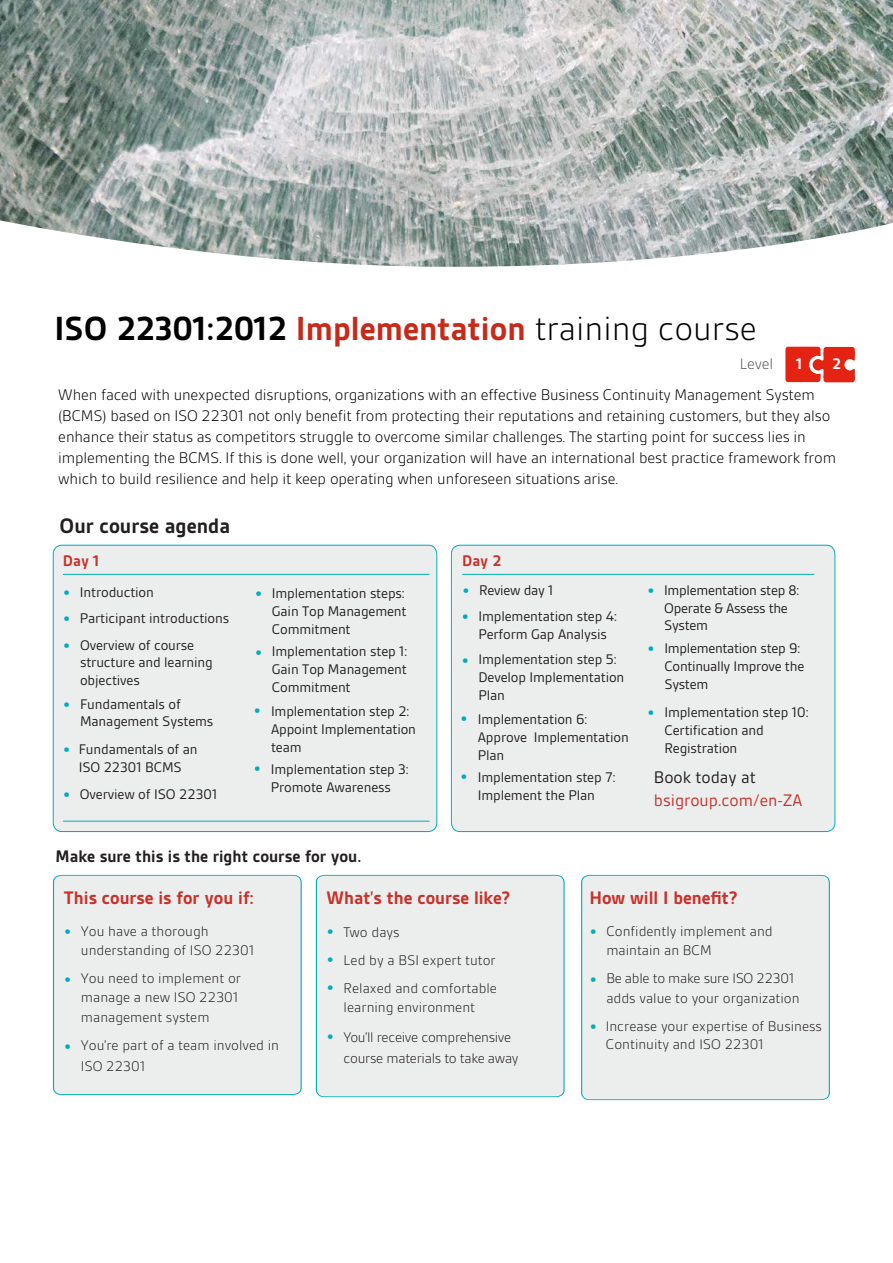
<style>
.page{position:relative;width:893px;height:1263px;background:#fff}
.page>*{position:absolute;margin:0;border:0;box-sizing:border-box;transform-origin:0 0}
.t1{font:700 36px "BSI Gesta";color:#c62a1b}
.t2{font:700 22.5px "BSI Gesta";color:#231f20}
.t3{font:700 19.5px "BSI Gesta";color:#c9312b}
.t4{font:700 18px "BSI Gesta";color:#231f20}
.t5{font:18px "BSI Gesta";color:#c9312b}
.t6{font:18px "BSI Gesta";color:#231f20}
.t7{font:300 16.5px/21px "BSI Gesta";letter-spacing:-.01em;color:#000}
.t8{font:700 16.5px "BSI Gesta";color:#c9312b}
.t9{font:300 16.5px "BSI Gesta";letter-spacing:-.01em;color:#575756}
.t10{font:700 16.5px "BSI Gesta";color:#fff}
.t11{font:15px/18px "BSI Gesta";letter-spacing:-.01em;color:#231f20}
.t12{font:300 15px/19.5px "BSI Gesta";color:#231f20}
.t13{font:300 15px/21px "BSI Gesta";letter-spacing:-.02em;color:#231f20}
.s1{color:#000}
.s2{font-weight:300;color:#000}
.s3{font-weight:700;font-size:19.5px;color:#00acbc}
</style>
<div class="page">
<img style="left:0;top:0;width:893px;height:267px">
<svg style="left:785px;top:347px;width:70px;height:35px"></svg>
<div style="left:53px;top:545px;width:384px;height:287px;background:#eceeed;border-radius:9px"></div>
<div style="left:53px;top:545px;width:384px;height:287px;border:1px solid #00acbc;border-radius:9px"></div>
<div style="left:451px;top:545px;width:384px;height:286px;background:#eceeed;border-radius:9px"></div>
<div style="left:451px;top:545px;width:384px;height:287px;border:1px solid #00acbc;border-radius:9px"></div>
<hr style="left:462px;top:574px;width:352px;height:1px;background:#00acbc">
<hr style="left:63px;top:574px;width:366px;height:1px;background:#00acbc">
<hr style="left:63px;top:821px;width:366px;height:1px;background:#00acbc">
<div style="left:53px;top:875px;width:249px;height:220px;background:#eceeed"></div>
<div style="left:316px;top:875px;width:249px;height:222px;background:#eceeed"></div>
<div style="left:581px;top:875px;width:249px;height:225px;background:#eceeed"></div>
<h1 class="t1" style="left:54px;top:310px;width:704px"><span class="s1">ISO 22301:2012</span> Implementation <span class="s2">training course</span></h1>
<p class="t9" style="left:740px;top:355px;width:35px">Level</p>
<p class="t10" style="left:796px;top:355px;width:8px">1</p>
<p class="t10" style="left:832px;top:355px;width:10px">2</p>
<p class="t7" style="left:58px;top:385px;width:779px">When faced with unexpected disruptions, organizations with an effective Business Continuity Management System (BCMS) based on ISO 22301 not only benefit from protecting their reputations and retaining customers, but they also enhance their status as competitors struggle to overcome similar challenges. The starting point for success lies in implementing the BCMS. If this is done well, your organization will have an international best practice framework from which to build resilience and help it keep operating when unforeseen situations arise.</p>
<h2 class="t2" style="left:60px;top:514px;width:172px">Our course agenda</h2>
<p class="t8" style="left:63px;top:552px;width:38px">Day 1</p>
<p class="t11" style="left:63px;top:583px;width:92px"><span class="s3">•</span> Introduction</p>
<p class="t11" style="left:63px;top:609px;width:168px"><span class="s3">•</span> Participant introductions</p>
<p class="t11" style="left:80px;top:637px;width:134px;line-height:17.2px;text-indent:-17px"><span class="s3">•</span> Overview of course structure and learning objectives</p>
<p class="t11" style="left:80px;top:695px;width:135px;line-height:17.2px;text-indent:-17px"><span class="s3">•</span> Fundamentals of<br>Management Systems</p>
<p class="t11" style="left:63px;top:740px;width:136px;text-align:center"><span class="s3">•</span> Fundamentals of an<br>ISO 22301 BCMS</p>
<p class="t11" style="left:63px;top:785px;width:156px"><span class="s3">•</span> Overview of ISO 22301</p>
<p class="t11" style="left:272px;top:584px;width:136px;text-indent:-17px"><span class="s3">•</span> Implementation steps:<br>Gain Top Management<br>Commitment</p>
<p class="t11" style="left:272px;top:642px;width:137px;text-align:justify;text-indent:-17px"><span class="s3">•</span> Implementation step 1:<br>Gain Top Management Commitment</p>
<p class="t11" style="left:271px;top:702px;width:147px;text-indent:-18px"><span class="s3">•</span> Implementation step 2:<br>Appoint Implementation team</p>
<p class="t11" style="left:253px;top:760px;width:157px;text-align:center"><span class="s3">•</span> Implementation step 3:<br>Promote Awareness</p>
<p class="t8" style="left:462px;top:552px;width:41px">Day 2</p>
<p class="t11" style="left:462px;top:581px;width:93px"><span class="s3">•</span> Review day 1</p>
<p class="t11" style="left:664px;top:581px;width:137px;text-indent:-17px"><span class="s3">•</span> Implementation step 8:<br>Operate &amp; Assess the<br>System</p>
<p class="t11" style="left:664px;top:640px;width:141px;text-indent:-17px"><span class="s3">•</span> Implementation step 9:<br>Continually Improve the<br>System</p>
<p class="t11" style="left:664px;top:703px;width:146px;text-indent:-17px"><span class="s3">•</span> Implementation step 10:<br>Certification and<br>Registration</p>
<p class="t11" style="left:462px;top:607px;width:157px;text-align:center"><span class="s3">•</span> Implementation step 4:<br>Perform Gap Analysis</p>
<p class="t11" style="left:478px;top:650px;width:147px;text-indent:-17px"><span class="s3">•</span> Implementation step 5:<br>Develop Implementation<br>Plan</p>
<p class="t11" style="left:478px;top:710px;width:152px;text-indent:-18px"><span class="s3">•</span> Implementation 6:<br>Approve Implementation<br>Plan</p>
<p class="t11" style="left:460px;top:768px;width:157px;text-align:center"><span class="s3">•</span> Implementation step 7:<br>Implement the Plan</p>
<p class="t6" style="left:654px;top:768px;width:104px">Book today at</p>
<p class="t5" style="left:654px;top:791px;width:150px">bsigroup.com/en-ZA</p>
<p class="t4" style="left:56px;top:847px;width:307px">Make sure this is the right course for you.</p>
<h3 class="t3" style="left:64px;top:888px;width:192px">This course is for you if:</h3>
<p class="t12" style="left:81px;top:922px;width:175px;line-height:18.8px;text-indent:-17px"><span class="s3">•</span> You have a thorough understanding of ISO 22301</p>
<p class="t12" style="left:81px;top:969px;width:162px;text-indent:-17px"><span class="s3">•</span> You need to implement or manage a new ISO 22301 management system</p>
<p class="t12" style="left:81px;top:1035px;width:200px;line-height:20.2px;text-indent:-17px"><span class="s3">•</span> You’re part of a team involved in<br>ISO 22301</p>
<h3 class="t3" style="left:327px;top:888px;width:186px">What’s the course like?</h3>
<p class="t12" style="left:327px;top:922px;width:75px"><span class="s3">•</span> Two days</p>
<p class="t12" style="left:327px;top:950px;width:171px"><span class="s3">•</span> Led by a BSI expert tutor</p>
<p class="t12" style="left:327px;top:978px;width:172px;text-align:center"><span class="s3">•</span> Relaxed and comfortable learning environment</p>
<p class="t13" style="left:344px;top:1026px;width:176px;text-indent:-17px"><span class="s3">•</span> You’ll receive comprehensive course materials to take away</p>
<h3 class="t3" style="left:589px;top:888px;width:150px">How will I benefit?</h3>
<p class="t12" style="left:606px;top:922px;width:168px;line-height:18.8px;text-indent:-17px"><span class="s3">•</span> Confidently implement and maintain an BCM</p>
<p class="t12" style="left:606px;top:969px;width:195px;text-indent:-17px"><span class="s3">•</span> Be able to make sure ISO 22301 adds value to your organization</p>
<p class="t12" style="left:606px;top:1017px;width:218px;line-height:18px;text-indent:-17px"><span class="s3">•</span> Increase your expertise of Business<br>Continuity and ISO 22301</p>
</div>
